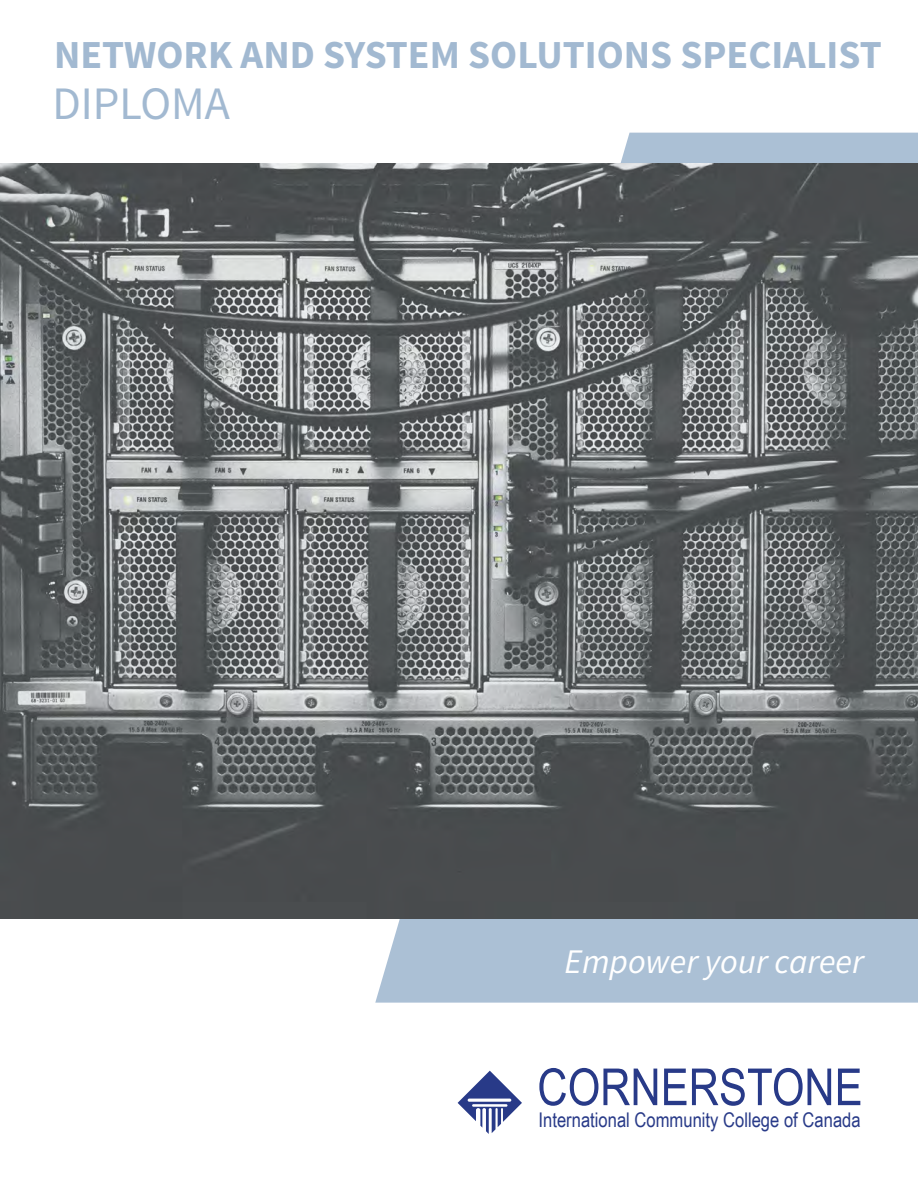
<style>
.page{position:relative;width:918px;height:1188px;background:#fff}
.page>*{position:absolute;margin:0;border:0;box-sizing:border-box;transform-origin:0 0}
.t1{font:51.15px "Arial Narrow";color:#283a88}
.t2{font:46.5px "Source Sans Pro";color:#a2b9d1}
.t3{font:700 39.75px "Source Sans Pro";color:#a2b9d1}
.t4{font:italic 34.5px "Source Sans Pro";color:#fff}
.t5{font:20.25px "Arial Narrow";color:#283a88}
</style>
<div class="page">
<svg style="left:375px;top:133px;width:543px;height:870px;background:#b5c7d9"></svg>
<svg style="left:458px;top:1071px;width:64px;height:63px"></svg>
<img style="left:0;top:164px;width:918px;height:754px">
<h3 class="t3" style="left:54px;top:29px;width:829px">NETWORK AND SYSTEM SOLUTIONS SPECIALIST</h3>
<h2 class="t2" style="left:52px;top:75px;width:179px">DIPLOMA</h2>
<h3 class="t4" style="left:565px;top:940px;width:301px">Empower your career</h3>
<h1 class="t1" style="left:537px;top:1050px;width:327px">CORNERSTONE</h1>
<p class="t5" style="left:539px;top:1105px;width:324px">International Community College of Canada</p>
</div>
